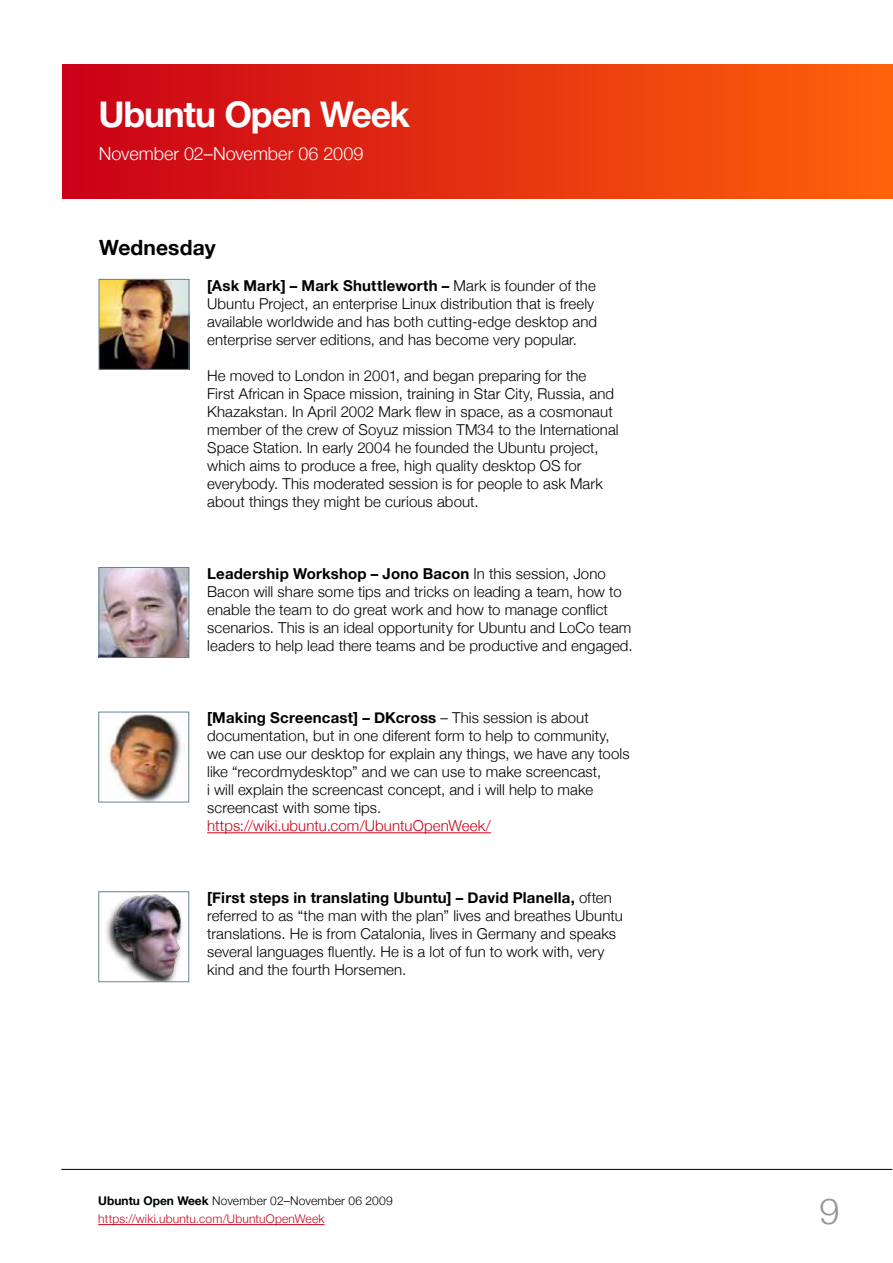
<style>
.page{position:relative;width:893px;height:1263px;background:#fff}
.page>*{position:absolute;margin:0;border:0;box-sizing:border-box;transform-origin:0 0}
.t1{font:700 36px "Neue Helvetica BQ";letter-spacing:-.03em;color:#fff}
.t2{font:300 36px "Helvetica Neue";color:#939598}
.t3{font:700 21px "Helvetica Neue";letter-spacing:.005em;color:#000}
.t4{font:300 18px "Helvetica Neue";color:#fff}
.t5{font:300 15px/18px "Helvetica Neue";letter-spacing:.005em;color:#000}
.t6{font:300 15px "Helvetica Neue";letter-spacing:.005em;color:#c90017}
.t7{font:300 12px/18px "Helvetica Neue";letter-spacing:.015em;color:#c90017}
.s1{font-weight:700}
.s2{font-weight:700;color:#000}
.s3{color:#000}
</style>
<div class="page">
<hr style="left:61px;top:1169px;width:831px;height:1px;background:#000">
<hr style="left:98px;top:1224px;width:227px;height:1px;background:#c90017">
<div style="left:62px;top:64px;width:831px;height:134px;background:linear-gradient(to right,#c90017,#ff630a)"></div>
<hr style="left:207px;top:832px;width:284px;height:1px;background:#c90017">
<img style="left:101px;top:281px;width:86px;height:87px">
<div style="left:99px;top:279px;width:90px;height:91px;border:1px solid #658593"></div>
<img style="left:101px;top:569px;width:86px;height:87px">
<div style="left:99px;top:567px;width:90px;height:91px;border:1px solid #658593"></div>
<img style="left:107px;top:714px;width:77px;height:86px">
<img style="left:106px;top:893px;width:76px;height:87px">
<div style="left:99px;top:891px;width:90px;height:91px;border:1px solid #658593"></div>
<h1 class="t1" style="left:99px;top:91px;width:313px">Ubuntu Open Week</h1>
<p class="t4" style="left:99px;top:142px;width:266px">November 02–November 06 2009</p>
<h2 class="t3" style="left:99px;top:235px;width:118px">Wednesday</h2>
<p class="t5" style="left:207px;top:277px;width:392px"><span class="s1">[Ask Mark] – Mark Shuttleworth –</span> Mark is founder of the Ubuntu Project, an enterprise Linux distribution that is freely available worldwide and has both cutting-edge desktop and enterprise server editions, and has become very popular.</p>
<p class="t5" style="left:207px;top:367px;width:413px">He moved to London in 2001, and began preparing for the<br>First African in Space mission, training in Star City, Russia, and Khazakstan. In April 2002 Mark flew in space, as a cosmonaut member of the crew of Soyuz mission TM34 to the International Space Station. In early 2004 he founded the Ubuntu project, which aims to produce a free, high quality desktop OS for everybody. This moderated session is for people to ask Mark about things they might be curious about.</p>
<p class="t5" style="left:207px;top:565px;width:427px"><span class="s1">Leadership Workshop – Jono Bacon</span> In this session, Jono Bacon will share some tips and tricks on leading a team, how to enable the team to do great work and how to manage conflict scenarios. This is an ideal opportunity for Ubuntu and LoCo team leaders to help lead there teams and be productive and engaged.</p>
<p class="t5" style="left:207px;top:709px;width:424px"><span class="s1">[Making Screencast] – DKcross</span> – This session is about documentation, but in one diferent form to help to community, we can use our desktop for explain any things, we have any tools like “recordmydesktop” and we can use to make screencast,<br>i will explain the screencast concept, and i will help to make screencast with some tips.</p>
<p class="t6" style="left:207px;top:817px;width:285px">https://wiki.ubuntu.com/UbuntuOpenWeek/</p>
<p class="t5" style="left:207px;top:889px;width:417px"><span class="s1">[First steps in translating Ubuntu] – David Planella,</span> often referred to as “the man with the plan” lives and breathes Ubuntu translations. He is from Catalonia, lives in Germany and speaks several languages fluently. He is a lot of fun to work with, very kind and the fourth Horsemen.</p>
<p class="t7" style="left:98px;top:1192px;width:296px"><span class="s2">Ubuntu Open Week</span> <span class="s3">November 02–November 06 2009 </span>https://wiki.ubuntu.com/UbuntuOpenWeek</p>
<h1 class="t2" style="left:819px;top:1189px;width:22px">9</h1>
</div>
